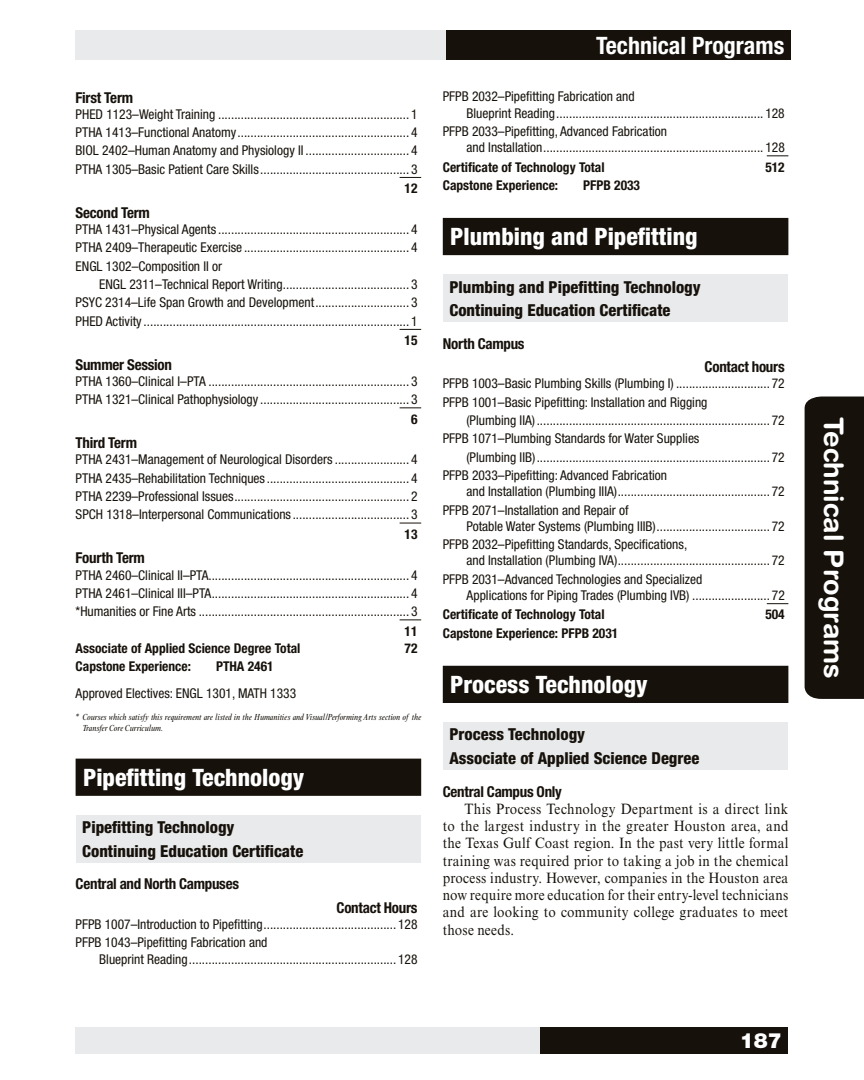
<style>
.page{position:relative;width:864px;height:1080px;background:#fff}
.page>*{position:absolute;margin:0;border:0;box-sizing:border-box;transform-origin:0 0}
.t1{font:700 27px "Helvetica Rounded LT Std";color:#fff}
.t2{font:800 condensed 24px "Helvetica Neue LT Std";color:#fff}
.t3{font:700 condensed 24px "Helvetica Neue LT Std";color:#fff}
.t4{font:900 21px "Helvetica Neue LT Std";color:#fff}
.t5{font:800 condensed 16.5px/23.4px "Helvetica Neue LT Std";color:#16110b}
.t6{font:15px/17.2px "Times New Roman MT Std";letter-spacing:.02em;color:#16110b;text-align:justify;scale:.9 1}
.t7{font:700 condensed 15px "Helvetica Neue LT Std";letter-spacing:-.015em;color:#16110b}
.t8{font:condensed 13.5px/18.3px "Helvetica Neue LT Std";color:#16110b}
.t9{font:700 condensed 13.5px "Helvetica Neue LT Std";color:#16110b}
.t10{font:italic condensed 9px/10.8px "Times New Roman MT Std";color:#16110b}
</style>
<div class="page">
<div style="left:76px;top:31px;width:370px;height:29px;background:#e9eaeb"></div>
<div style="left:446px;top:31px;width:344px;height:29px;background:#16110b"></div>
<div style="left:805px;top:397px;width:59px;height:302px;background:#16110b"></div>
<div style="left:76px;top:1027px;width:464px;height:27px;background:#e9eaeb"></div>
<div style="left:540px;top:1027px;width:248px;height:27px;background:#16110b"></div>
<svg style="left:400px;top:177px;width:21px;height:1px"></svg>
<svg style="left:400px;top:329px;width:21px;height:1px"></svg>
<svg style="left:400px;top:407px;width:21px;height:1px"></svg>
<svg style="left:400px;top:523px;width:21px;height:1px"></svg>
<svg style="left:400px;top:620px;width:21px;height:1px"></svg>
<div style="left:76px;top:759px;width:344px;height:36px;background:#16110b"></div>
<div style="left:76px;top:759px;width:345px;height:37px;border:2px solid #16110b"></div>
<div style="left:76px;top:815px;width:344px;height:48px;background:#e9eaeb"></div>
<svg style="left:767px;top:155px;width:21px;height:1px"></svg>
<svg style="left:767px;top:603px;width:21px;height:1px"></svg>
<div style="left:444px;top:219px;width:344px;height:35px;background:#16110b"></div>
<div style="left:443px;top:218px;width:345px;height:37px;border:2px solid #16110b"></div>
<div style="left:444px;top:275px;width:344px;height:47px;background:#e9eaeb"></div>
<div style="left:444px;top:667px;width:344px;height:35px;background:#16110b"></div>
<div style="left:443px;top:666px;width:345px;height:37px;border:2px solid #16110b"></div>
<div style="left:444px;top:723px;width:344px;height:47px;background:#e9eaeb"></div>
<p class="t7" style="left:76px;top:88px;width:59px">First Term</p>
<p class="t8" style="left:76px;top:105px;width:344px;text-align:justify">PHED 1123–Weight Training ........................................................... 1<br>PTHA 1413–Functional Anatomy..................................................... 4<br>BIOL 2402–Human Anatomy and Physiology II ................................ 4<br>PTHA 1305–Basic Patient Care Skills.............................................. 3</p>
<p class="t9" style="left:405px;top:180px;width:14px">12</p>
<p class="t7" style="left:76px;top:203px;width:76px">Second Term</p>
<p class="t8" style="left:76px;top:220px;width:344px;text-align:justify">PTHA 1431–Physical Agents ........................................................... 4<br>PTHA 2409–Therapeutic Exercise ................................................... 4<br>ENGL 1302–Composition II or</p>
<p class="t8" style="left:76px;top:275px;width:344px;text-align:justify;text-indent:24px">ENGL 2311–Technical Report Writing....................................... 3<br>PSYC 2314–Life Span Growth and Development............................. 3<br>PHED Activity .................................................................................. 1</p>
<p class="t9" style="left:405px;top:332px;width:14px">15</p>
<p class="t7" style="left:76px;top:355px;width:98px">Summer Session</p>
<p class="t8" style="left:76px;top:372px;width:344px">PTHA 1360–Clinical I–PTA .............................................................. 3<br>PTHA 1321–Clinical Pathophysiology .............................................. 3</p>
<p class="t9" style="left:411px;top:411px;width:8px">6</p>
<p class="t7" style="left:76px;top:434px;width:63px">Third Term</p>
<p class="t8" style="left:76px;top:450px;width:344px;text-align:justify">PTHA 2431–Management of Neurological Disorders ....................... 4<br>PTHA 2435–Rehabilitation Techniques ............................................ 4<br>PTHA 2239–Professional Issues...................................................... 2<br>SPCH 1318–Interpersonal Communications .................................... 3</p>
<p class="t9" style="left:405px;top:526px;width:14px">13</p>
<p class="t7" style="left:76px;top:549px;width:71px">Fourth Term</p>
<p class="t8" style="left:76px;top:565px;width:344px;text-align:justify">PTHA 2460–Clinical II–PTA.............................................................. 4<br>PTHA 2461–Clinical III–PTA............................................................. 4 *Humanities or Fine Arts ................................................................. 3</p>
<p class="t9" style="left:405px;top:623px;width:14px">11</p>
<p class="t9" style="left:76px;top:640px;width:226px">Associate of Applied Science Degree Total</p>
<p class="t9" style="left:405px;top:640px;width:14px">72</p>
<p class="t9" style="left:76px;top:658px;width:117px">Capstone Experience:</p>
<p class="t9" style="left:216px;top:658px;width:59px">PTHA 2461</p>
<p class="t8" style="left:76px;top:684px;width:222px">Approved Electives: ENGL 1301, MATH 1333</p>
<p class="t10" style="left:82px;top:712px;width:340px;text-indent:-7px">* Courses which satisfy this requirement are listed in the Humanities and Visual/Performing Arts section of the<br>Transfer Core Curriculum.</p>
<h2 class="t2" style="left:83px;top:762px;width:223px">Pipefitting Technology</h2>
<p class="t5" style="left:82px;top:815px;width:223px">Pipefitting Technology<br>Continuing Education Certificate</p>
<p class="t7" style="left:76px;top:875px;width:165px">Central and North Campuses</p>
<p class="t7" style="left:337px;top:898px;width:83px">Contact Hours</p>
<p class="t8" style="left:76px;top:915px;width:344px">PFPB 1007–Introduction to Pipefitting......................................... 128<br>PFPB 1043–Pipefitting Fabrication and</p>
<p class="t8" style="left:99px;top:950px;width:320px">Blueprint Reading................................................................ 128</p>
<h2 class="t3" style="left:596px;top:31px;width:190px">Technical Programs</h2>
<p class="t8" style="left:466px;top:88px;width:320px;line-height:16.2px;text-indent:-24px">PFPB 2032–Pipefitting Fabrication and<br>Blueprint Reading................................................................ 128</p>
<p class="t8" style="left:467px;top:123px;width:320px;line-height:16.2px;text-indent:-24px">PFPB 2033–Pipefitting, Advanced Fabrication<br>and Installation.................................................................... 128</p>
<p class="t9" style="left:443px;top:159px;width:163px">Certificate of Technology Total</p>
<p class="t9" style="left:765px;top:159px;width:21px">512</p>
<p class="t9" style="left:443px;top:177px;width:117px">Capstone Experience:</p>
<p class="t9" style="left:583px;top:177px;width:58px">PFPB 2033</p>
<h2 class="t2" style="left:450px;top:222px;width:249px">Plumbing and Pipefitting</h2>
<p class="t5" style="left:449px;top:275px;width:253px">Plumbing and Pipefitting Technology<br>Continuing Education Certificate</p>
<p class="t7" style="left:443px;top:334px;width:83px">North Campus</p>
<p class="t7" style="left:705px;top:358px;width:82px">Contact hours</p>
<p class="t8" style="left:443px;top:374px;width:344px">PFPB 1003–Basic Plumbing Skills (Plumbing I) ............................. 72<br>PFPB 1001–Basic Pipefitting: Installation and Rigging</p>
<p class="t8" style="left:443px;top:411px;width:344px;text-indent:24px">(Plumbing IIA) ........................................................................ 72<br>PFPB 1071–Plumbing Standards for Water Supplies</p>
<p class="t8" style="left:443px;top:448px;width:344px;text-indent:24px">(Plumbing IIB)........................................................................ 72<br>PFPB 2033–Pipefitting: Advanced Fabrication</p>
<p class="t8" style="left:443px;top:482px;width:344px;text-indent:24px">and Installation (Plumbing IIIA)............................................... 72<br>PFPB 2071–Installation and Repair of</p>
<p class="t8" style="left:443px;top:517px;width:344px;text-indent:24px">Potable Water Systems (Plumbing IIIB)................................... 72<br>PFPB 2032–Pipefitting Standards, Specifications,</p>
<p class="t8" style="left:443px;top:551px;width:344px;text-indent:24px">and Installation (Plumbing IVA)............................................... 72<br>PFPB 2031–Advanced Technologies and Specialized</p>
<p class="t8" style="left:467px;top:586px;width:320px">Applications for Piping Trades (Plumbing IVB) ........................ 72</p>
<p class="t9" style="left:443px;top:607px;width:163px">Certificate of Technology Total</p>
<p class="t9" style="left:765px;top:607px;width:21px">504</p>
<p class="t9" style="left:443px;top:625px;width:177px">Capstone Experience: PFPB 2031</p>
<h2 class="t2" style="left:450px;top:670px;width:199px">Process Technology</h2>
<p class="t5" style="left:449px;top:723px;width:251px">Process Technology<br>Associate of Applied Science Degree</p>
<p class="t7" style="left:443px;top:782px;width:121px">Central Campus Only</p>
<p class="t6" style="left:443px;top:800px;width:386px;text-indent:22px">This Process Technology Department is a direct link to the largest industry in the greater Houston area, and the Texas Gulf Coast region. In the past very little formal training was required prior to taking a job in the chemical process industry. However, companies in the Houston area now require more education for their entry-level technicians and are looking to community college graduates to meet those needs.</p>
<h3 class="t4" style="left:740px;top:1028px;width:44px">187</h3>
<h1 class="t1" style="left:850px;top:417px;width:263px;rotate:90deg">Technical Programs</h1>
</div>
